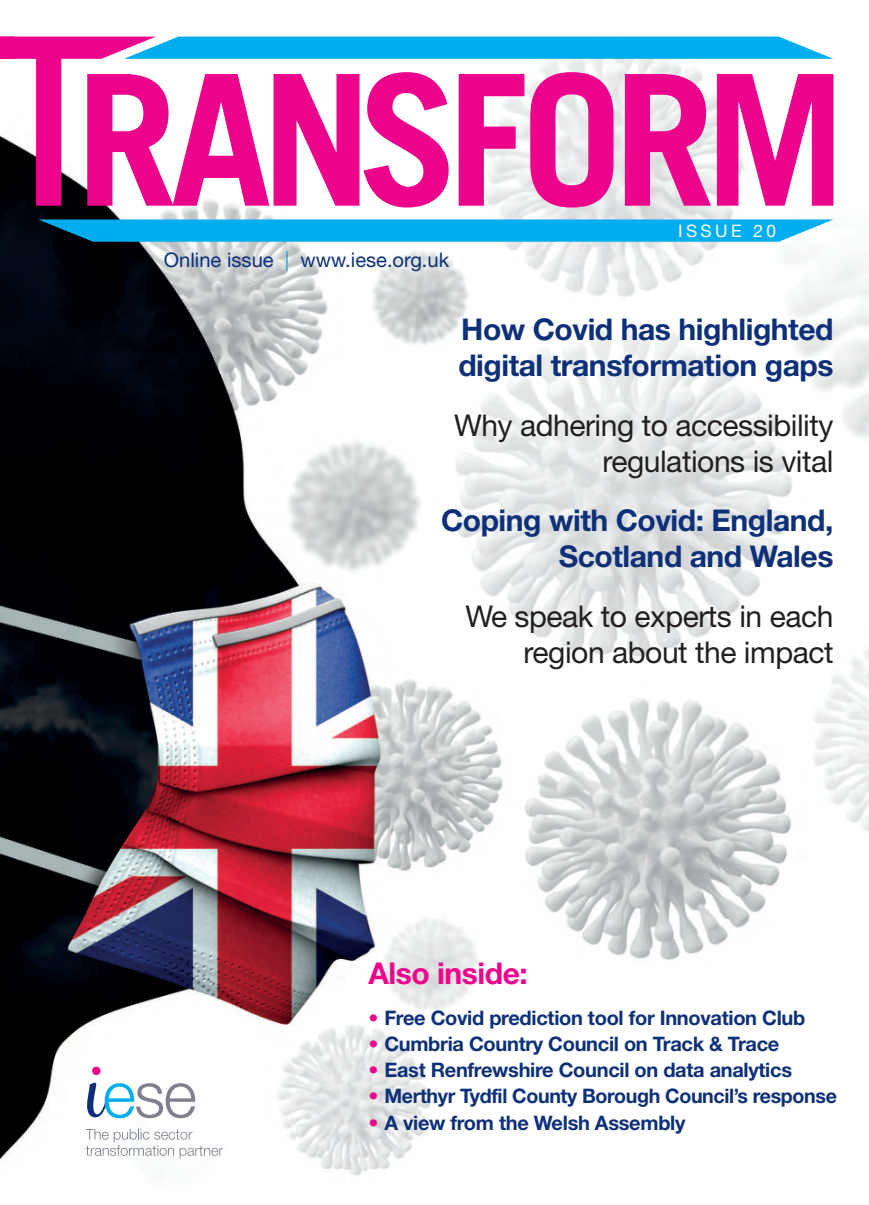
<style>
.page{position:relative;width:869px;height:1205px;background:#fff}
.page>*{position:absolute;margin:0;border:0;box-sizing:border-box;transform-origin:0 0}
.t1{font:700 30px/36px "Helvetica Neue";letter-spacing:-.015em;color:#0d3079}
.t2{font:30px/36px "Helvetica Neue";letter-spacing:-.015em;color:#231f20;text-align:right}
.t3{font:700 30px "Helvetica Neue";letter-spacing:-.015em;color:#ed028c}
.t4{font:20.12px "Helvetica Neue";color:#0d3079}
.t5{font:700 20px "Helvetica Neue";letter-spacing:-.015em;color:#0d3079}
.t6{font:17.25px "Helvetica Neue";letter-spacing:.2em;color:#fff}
.s1{color:#00aeef}
.s2{color:#ed028c}
</style>
<div class="page">
<img style="left:0;top:36px;width:868px;height:1140px">
<img style="left:65px;top:1006px;width:243px;height:170px">
<svg style="left:38px;top:219px;width:795px;height:23px;background:#0face6"></svg>
<svg style="left:0;top:37px;width:833px;height:170px"></svg>
<svg style="left:85px;top:1129px;width:138px;height:29px"></svg>
<svg style="left:87px;top:1082px;width:108px;height:36px"></svg>
<div style="left:92px;top:1066px;width:8px;height:9px;background:#ed028c;border-radius:50%"></div>
<p class="t4" style="left:164px;top:252px;width:286px">Online issue <span class="s1">|</span> www.iese.org.uk</p>
<p class="t6" style="left:677px;top:225px;width:99px">ISSUE 20</p>
<h1 class="t1" style="left:458px;top:314px;width:376px">How Covid has highlighted digital transformation gaps</h1>
<h1 class="t2" style="left:454px;top:410px;width:381px">Why adhering to accessibility regulations is vital</h1>
<h1 class="t1" style="left:441px;top:505px;width:394px;text-align:right">Coping with Covid: England,<br>Scotland and Wales</h1>
<h1 class="t2" style="left:465px;top:601px;width:369px">We speak to experts in each region about the impact</h1>
<h1 class="t3" style="left:368px;top:963px;width:161px">Also inside:</h1>
<p class="t5" style="left:368px;top:1010px;width:438px"><span class="s2">•</span> Free Covid prediction tool for Innovation Club</p>
<p class="t5" style="left:368px;top:1036px;width:412px"><span class="s2">•</span> Cumbria Country Council on Track &amp; Trace</p>
<p class="t5" style="left:368px;top:1063px;width:425px"><span class="s2">•</span> East Renfrewshire Council on data analytics</p>
<p class="t5" style="left:368px;top:1089px;width:470px"><span class="s2">•</span> Merthyr Tydfil County Borough Council’s response</p>
<p class="t5" style="left:368px;top:1115px;width:318px"><span class="s2">•</span> A view from the Welsh Assembly</p>
</div>
